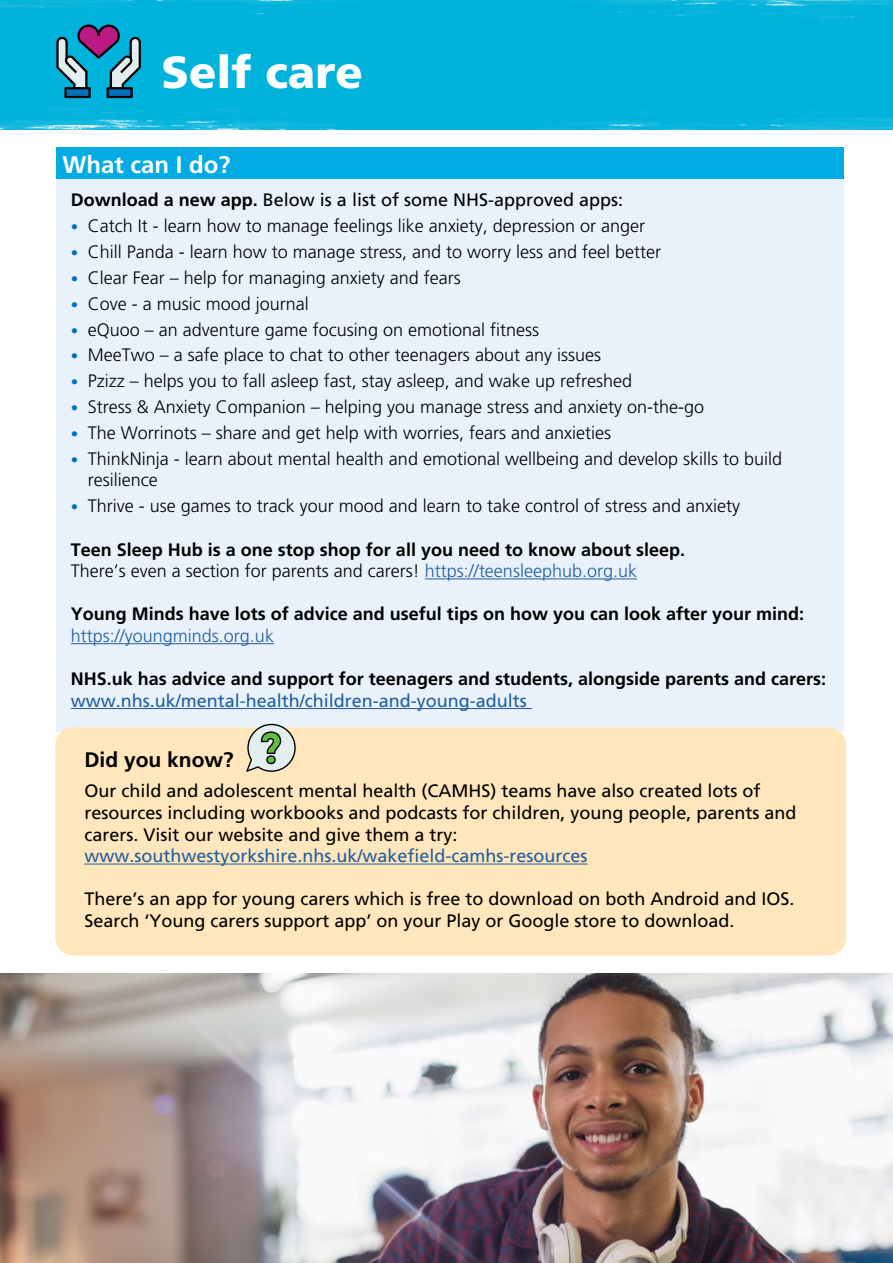
<style>
.page{position:relative;width:893px;height:1263px;background:#fff}
.page>*{position:absolute;margin:0;border:0;box-sizing:border-box;transform-origin:0 0}
.t1{font:900 45px "Frutiger";color:#fff}
.t2{font:700 24px "Frutiger";color:#fff}
.t3{font:700 21px "Frutiger";color:#000}
.t4{font:300 18px/21.6px "Frutiger";color:#000}
.t5{font:18px/21.6px "Frutiger";color:#000}
.t6{font:700 18px/21.6px "Frutiger";color:#000}
.t7{font:300 18px "Frutiger";color:#215e9e}
.s1{font-weight:700}
.s2{font-size:15px;color:#0072bc}
.s3{color:#215e9e}
.s4{font-weight:400;color:#215e9e}
</style>
<div class="page">
<div style="left:56px;top:148px;width:788px;height:31px;background:#02abe3"></div>
<div style="left:56px;top:179px;width:788px;height:552px;background:#e9f2fb"></div>
<hr style="left:425px;top:578px;width:212px;height:1px;background:#215e9e">
<hr style="left:71px;top:643px;width:203px;height:1px;background:#215e9e">
<hr style="left:71px;top:708px;width:461px;height:1px;background:#215e9e">
<div style="left:55px;top:727px;width:791px;height:228px;background:#ffe6bc;border-radius:18px"></div>
<hr style="left:84px;top:863px;width:503px;height:1px;background:#215e9e">
<svg style="left:246px;top:724px;width:50px;height:48px"></svg>
<div style="left:0;top:0;width:893px;height:129px;background:#00b3dc"></div>
<svg style="left:56px;top:25px;width:85px;height:73px;background:#3e86a9"></svg>
<img style="left:0;top:974px;width:893px;height:289px">
<p class="t1" style="left:162px;top:45px;width:203px">Self care</p>
<p class="t2" style="left:62px;top:151px;width:170px">What can I do?</p>
<p class="t5" style="left:71px;top:189px;width:554px"><span class="s1">Download a new app.</span> Below is a list of some NHS-approved apps:</p>
<p class="t4" style="left:71px;top:215px;width:576px"><span class="s2">•</span> Catch It - learn how to manage feelings like anxiety, depression or anger</p>
<p class="t4" style="left:71px;top:241px;width:592px"><span class="s2">•</span> Chill Panda - learn how to manage stress, and to worry less and feel better</p>
<p class="t4" style="left:71px;top:267px;width:392px"><span class="s2">•</span> Clear Fear – help for managing anxiety and fears</p>
<p class="t4" style="left:71px;top:293px;width:240px"><span class="s2">•</span> Cove - a music mood journal</p>
<p class="t4" style="left:71px;top:318px;width:470px"><span class="s2">•</span> eQuoo – an adventure game focusing on emotional fitness</p>
<p class="t4" style="left:71px;top:344px;width:532px"><span class="s2">•</span> MeeTwo – a safe place to chat to other teenagers about any issues</p>
<p class="t4" style="left:71px;top:370px;width:563px"><span class="s2">•</span> Pzizz – helps you to fall asleep fast, stay asleep, and wake up refreshed</p>
<p class="t4" style="left:71px;top:396px;width:635px"><span class="s2">•</span> Stress &amp; Anxiety Companion – helping you manage stress and anxiety on-the-go</p>
<p class="t4" style="left:71px;top:422px;width:542px"><span class="s2">•</span> The Worrinots – share and get help with worries, fears and anxieties</p>
<p class="t4" style="left:88px;top:448px;width:696px;text-indent:-17px"><span class="s2">•</span> ThinkNinja - learn about mental health and emotional wellbeing and develop skills to build resilience</p>
<p class="t4" style="left:71px;top:495px;width:671px"><span class="s2">•</span> Thrive - use games to track your mood and learn to take control of stress and anxiety</p>
<p class="t6" style="left:71px;top:538px;width:616px">Teen Sleep Hub is a one stop shop for all you need to know about sleep.</p>
<p class="t4" style="left:71px;top:560px;width:568px">There’s even a section for parents and carers! <span class="s3">https://teensleephub.org.uk</span></p>
<p class="t6" style="left:71px;top:603px;width:735px">Young Minds have lots of advice and useful tips on how you can look after your mind:</p>
<p class="t7" style="left:71px;top:625px;width:205px">https://youngminds.org.uk</p>
<p class="t6" style="left:71px;top:668px;width:757px">NHS.uk has advice and support for teenagers and students, alongside parents and carers: <span class="s4">www.nhs.uk/mental-health/children-and-young-adults</span></p>
<p class="t3" style="left:84px;top:748px;width:151px">Did you know?</p>
<p class="t5" style="left:84px;top:780px;width:714px">Our child and adolescent mental health (CAMHS) teams have also created lots of resources including workbooks and podcasts for children, young people, parents and carers. Visit our website and give them a try: <span class="s3">www.southwestyorkshire.nhs.uk/wakefield-camhs-resources</span></p>
<p class="t5" style="left:84px;top:888px;width:712px">There’s an app for young carers which is free to download on both Android and IOS.<br>Search ‘Young carers support app’ on your Play or Google store to download.</p>
</div>
